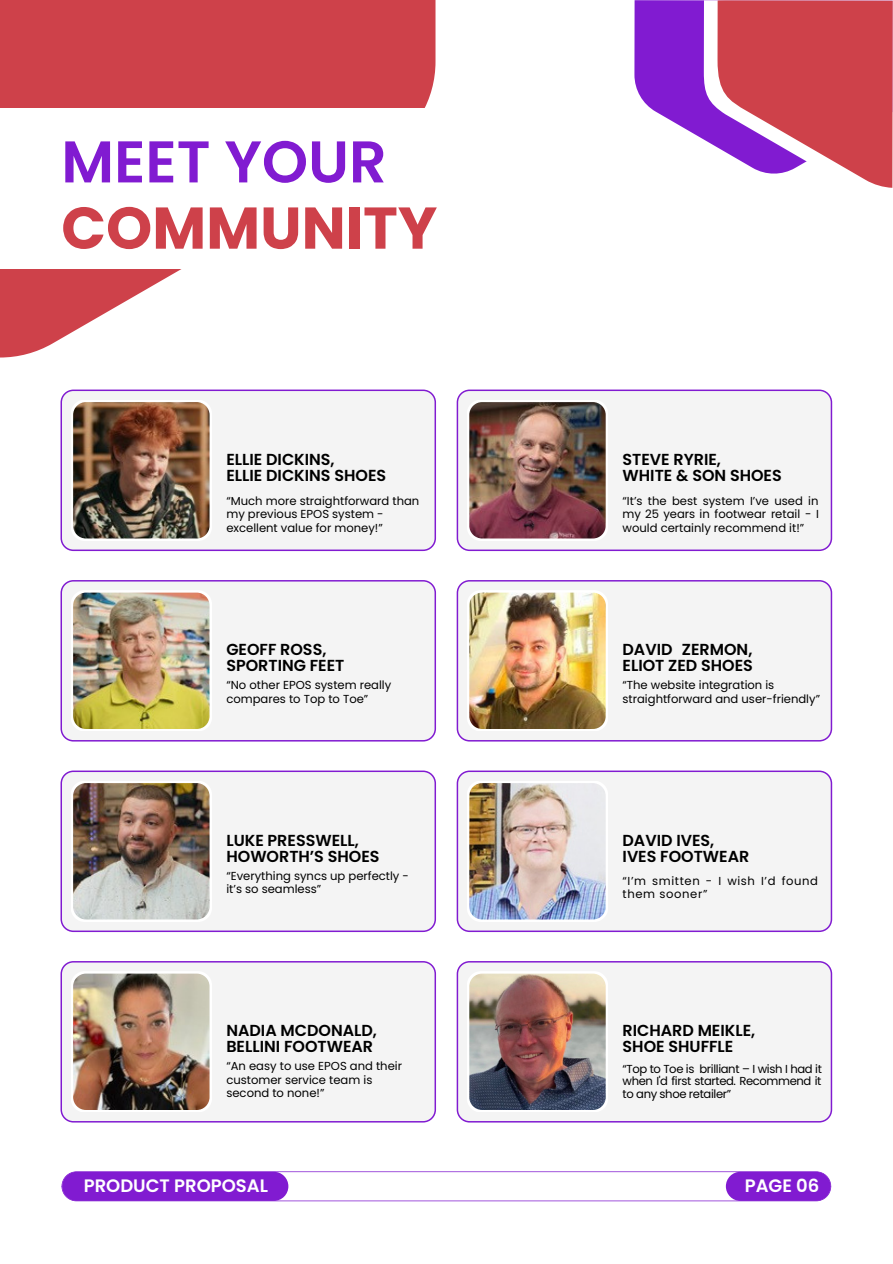
<style>
.page{position:relative;width:893px;height:1264px;background:#fff}
.page>*{position:absolute;margin:0;border:0;box-sizing:border-box;transform-origin:0 0}
.t1{font:700 58.8px "Poppins";color:#ce414a}
.t2{font:600 58.8px "Poppins";color:#811bd1}
.t3{font:600 18px "Poppins";color:#fff}
.t4{font:600 15.9px/15.8px "Poppins";color:#000}
.t5{font:11.55px/13.5px "Poppins";color:#000}
.t6{font:11.55px/12.6px "Poppins";letter-spacing:.055em;color:#000}
</style>
<div class="page">
<div style="left:60px;top:389px;width:376px;height:162px;background:#f4f4f4"></div>
<div style="left:60px;top:580px;width:376px;height:161px;background:#f4f4f4"></div>
<div style="left:60px;top:770px;width:376px;height:162px;background:#f4f4f4"></div>
<div style="left:60px;top:961px;width:376px;height:161px;background:#f4f4f4"></div>
<svg style="left:456px;top:389px;width:376px;height:162px;fill:#f4f4f4"></svg>
<div style="left:456px;top:580px;width:376px;height:161px;background:#f4f4f4"></div>
<svg style="left:456px;top:770px;width:376px;height:162px;fill:#f4f4f4"></svg>
<svg style="left:71px;top:399px;width:140px;height:141px"></svg>
<svg style="left:71px;top:590px;width:140px;height:141px"></svg>
<svg style="left:71px;top:780px;width:140px;height:141px"></svg>
<svg style="left:71px;top:971px;width:140px;height:141px"></svg>
<svg style="left:0;top:0;width:435px;height:357px;fill:#ce414a"></svg>
<div style="left:0;top:108px;width:630px;height:160px;background:#fff"></div>
<svg style="left:467px;top:399px;width:140px;height:141px"></svg>
<svg style="left:467px;top:590px;width:140px;height:141px"></svg>
<svg style="left:467px;top:780px;width:140px;height:141px"></svg>
<svg style="left:61px;top:1171px;width:770px;height:30px"></svg>
<div style="left:62px;top:1171px;width:226px;height:29px;background:#811bd1;border-radius:15px"></div>
<div style="left:725px;top:1171px;width:105px;height:29px;background:#811bd1;border-radius:15px"></div>
<img style="left:73px;top:402px;width:136px;height:136px;border-radius:13px">
<img style="left:469px;top:783px;width:136px;height:136px;border-radius:13px">
<img style="left:73px;top:592px;width:136px;height:136px;border-radius:13px">
<img style="left:469px;top:402px;width:136px;height:136px;border-radius:13px">
<img style="left:469px;top:592px;width:136px;height:136px;border-radius:13px">
<svg style="left:634px;top:0;width:258px;height:188px"></svg>
<img style="left:73px;top:973px;width:136px;height:136px;border-radius:13px">
<img style="left:73px;top:783px;width:136px;height:136px;border-radius:13px">
<div style="left:456px;top:961px;width:376px;height:161px;background:#f4f4f4"></div>
<svg style="left:467px;top:971px;width:140px;height:141px"></svg>
<img style="left:469px;top:973px;width:136px;height:136px;border-radius:13px">
<h1 class="t2" style="left:61px;top:121px;width:327px">MEET YOUR</h1>
<h1 class="t1" style="left:61px;top:187px;width:377px">COMMUNITY</h1>
<h3 class="t4" style="left:226px;top:451px;width:161px">ELLIE DICKINS,<br>ELLIE DICKINS SHOES</h3>
<h3 class="t4" style="left:622px;top:451px;width:161px">STEVE RYRIE,<br>WHITE &amp; SON SHOES</h3>
<p class="t5" style="left:226px;top:494px;width:194px">“Much more straightforward than my previous EPOS system - excellent value for money!”</p>
<p class="t5" style="left:622px;top:494px;width:198px;text-align:justify">“It’s the best system I’ve used in my 25 years in footwear retail - I would certainly recommend it!”</p>
<h3 class="t4" style="left:226px;top:642px;width:119px">GEOFF ROSS,<br>SPORTING FEET</h3>
<h3 class="t4" style="left:622px;top:642px;width:132px">DAVID ZERMON,<br>ELIOT ZED SHOES</h3>
<p class="t5" style="left:226px;top:678px;width:166px">“No other EPOS system really compares to Top to Toe”</p>
<p class="t5" style="left:622px;top:678px;width:199px">“The website integration is straightforward and user-friendly”</p>
<h3 class="t4" style="left:226px;top:832px;width:155px">LUKE PRESSWELL,<br>HOWORTH’S SHOES</h3>
<h3 class="t4" style="left:622px;top:832px;width:128px">DAVID IVES,<br>IVES FOOTWEAR</h3>
<p class="t5" style="left:226px;top:869px;width:184px">“Everything syncs up perfectly - it’s so seamless”</p>
<p class="t6" style="left:622px;top:875px;width:197px">“I’m smitten - I wish I’d found them sooner”</p>
<h3 class="t4" style="left:226px;top:1022px;width:152px">NADIA MCDONALD,<br>BELLINI FOOTWEAR</h3>
<p class="t5" style="left:226px;top:1059px;width:177px">“An easy to use EPOS and their customer service team is second to none!”</p>
<h3 class="t4" style="left:622px;top:1022px;width:134px">RICHARD MEIKLE,<br>SHOE SHUFFLE</h3>
<p class="t5" style="left:622px;top:1062px;width:201px;line-height:12.6px;text-align:justify">“Top to Toe is brilliant – I wish I had it when I'd first started. Recommend it to any shoe retailer”</p>
<h2 class="t3" style="left:84px;top:1172px;width:186px">PRODUCT PROPOSAL</h2>
<h2 class="t3" style="left:744px;top:1172px;width:76px">PAGE 06</h2>
</div>
